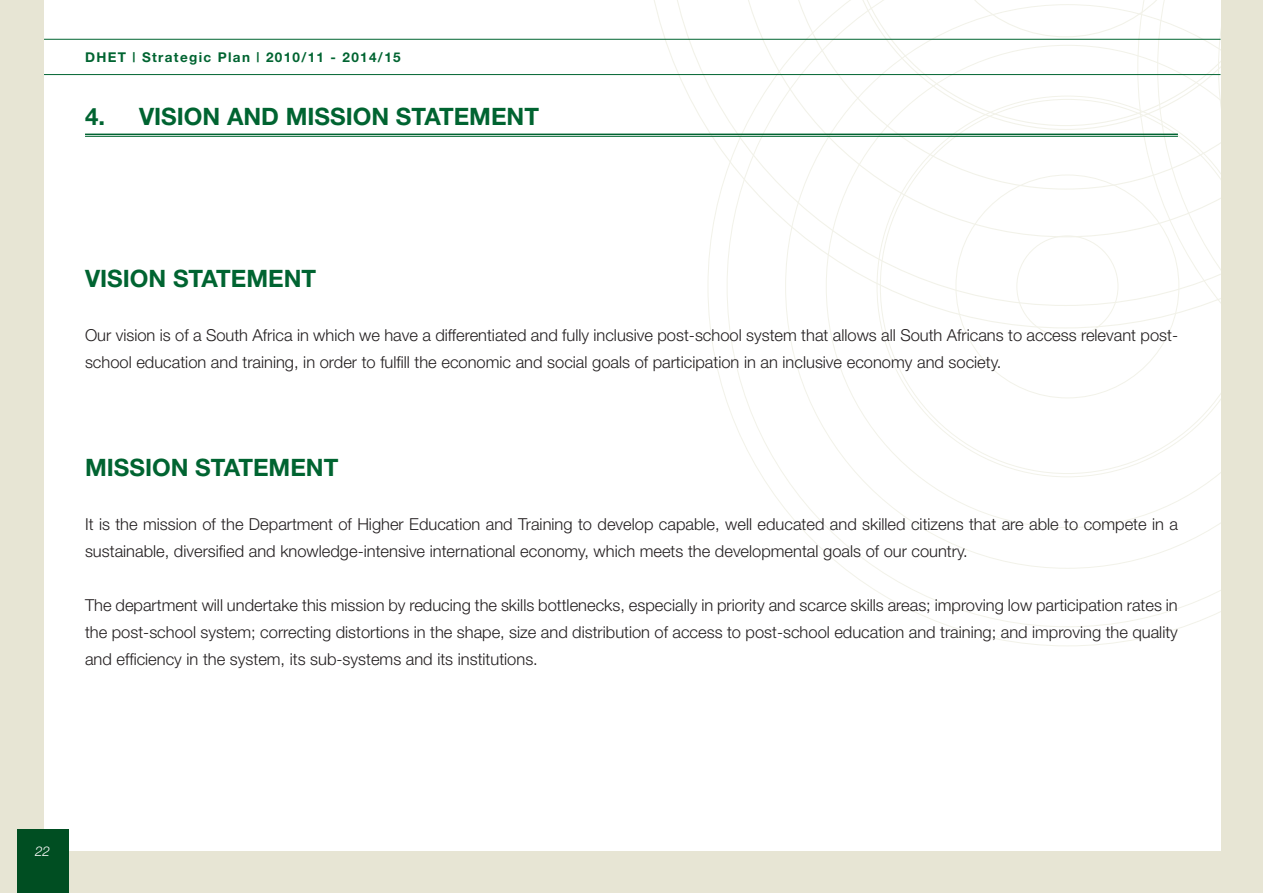
<style>
.page{position:relative;width:1263px;height:893px;background:#e7e5d4}
.page>*{position:absolute;margin:0;border:0;box-sizing:border-box;transform-origin:0 0}
.t1{font:700 24px "Helvetica Neue";color:#006431}
.t2{font:300 16.5px/27px "Helvetica Neue";color:#231f20}
.t3{font:700 13.5px "Helvetica Neue";letter-spacing:.1em;color:#006431}
.t4{font:italic 300 13.5px "Helvetica Neue";color:#fff}
</style>
<div class="page">
<div style="left:44px;top:0;width:1176px;height:850px;background:#fff"></div>
<svg style="left:707px;top:0;width:513px;height:646px"></svg>
<div style="left:17px;top:829px;width:51px;height:64px;background:#004e22"></div>
<hr style="left:44px;top:74px;width:1176px;height:1px;background:#006431">
<hr style="left:44px;top:39px;width:1176px;height:1px;background:#006431">
<hr style="left:85px;top:134px;width:1093px;height:1px;background:#006431">
<hr style="left:85px;top:136px;width:1093px;height:1px;background:#006431">
<p class="t3" style="left:85px;top:49px;width:317px">DHET | Strategic Plan | 2010/11 - 2014/15</p>
<h1 class="t1" style="left:85px;top:102px;width:455px">4. VISION AND MISSION STATEMENT</h1>
<h1 class="t1" style="left:85px;top:264px;width:233px">VISION STATEMENT</h1>
<p class="t2" style="left:85px;top:321px;width:1094px">Our vision is of a South Africa in which we have a differentiated and fully inclusive post-school system that allows all South Africans to access relevant post&shy;school education and training, in order to fulfill the economic and social goals of participation in an inclusive economy and society.</p>
<h1 class="t1" style="left:85px;top:453px;width:255px">MISSION STATEMENT</h1>
<p class="t2" style="left:85px;top:510px;width:1094px">It is the mission of the Department of Higher Education and Training to develop capable, well educated and skilled citizens that are able to compete in a sustainable, diversified and knowledge-intensive international economy, which meets the developmental goals of our country.</p>
<p class="t2" style="left:85px;top:591px;width:1094px;text-align:justify">The department will undertake this mission by reducing the skills bottlenecks, especially in priority and scarce skills areas; improving low participation rates in the post-school system; correcting distortions in the shape, size and distribution of access to post-school education and training; and improving the quality and efficiency in the system, its sub-systems and its institutions.</p>
<p class="t4" style="left:35px;top:843px;width:17px">22</p>
</div>
